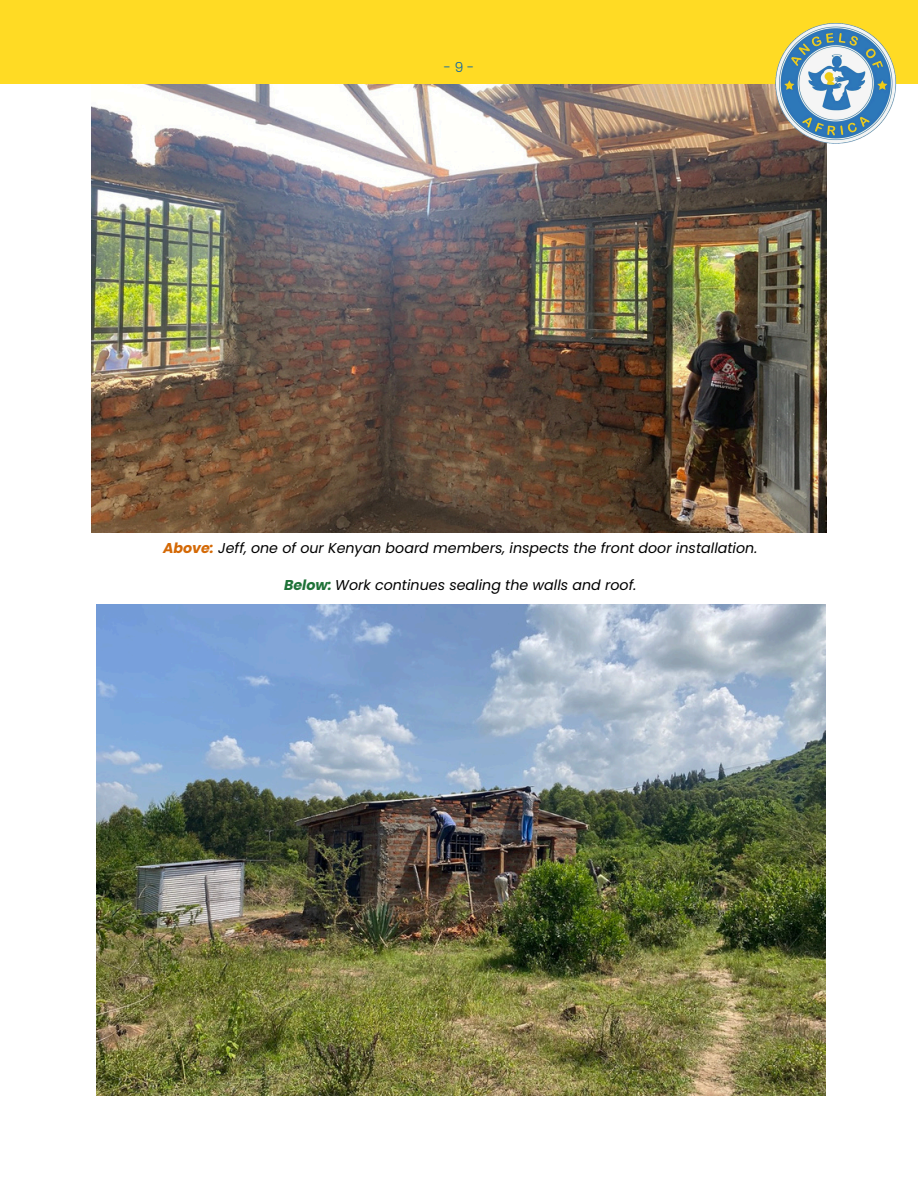
<style>
.page{position:relative;width:918px;height:1188px;background:#fff}
.page>*{position:absolute;margin:0;border:0;box-sizing:border-box;transform-origin:0 0}
.t1{font:italic 14.25px "Poppins";color:#000001}
.t2{font:italic 14.25px "Poppins";color:#000}
.t3{font:300 13.8px "Poppins";color:#0361aa}
.s1{font-weight:700;color:#d46906}
.s2{font-weight:700;color:#1f7238}
</style>
<div class="page">
<div style="left:0;top:0;width:918px;height:84px;background:#ffdb24"></div>
<img style="left:92px;top:84px;width:734px;height:449px">
<img style="left:773px;top:23px;width:124px;height:123px">
<img style="left:97px;top:604px;width:729px;height:492px">
<p class="t3" style="left:444px;top:57px;width:32px">-9-</p>
<h1 class="t1" style="left:163px;top:538px;width:596px"><span class="s1">Above:</span> Jeff, one of our Kenyan board members, inspects the front door installation.</h1>
<p class="t2" style="left:284px;top:575px;width:354px"><span class="s2">Below:</span> Work continues sealing the walls and roof.</p>
</div>
